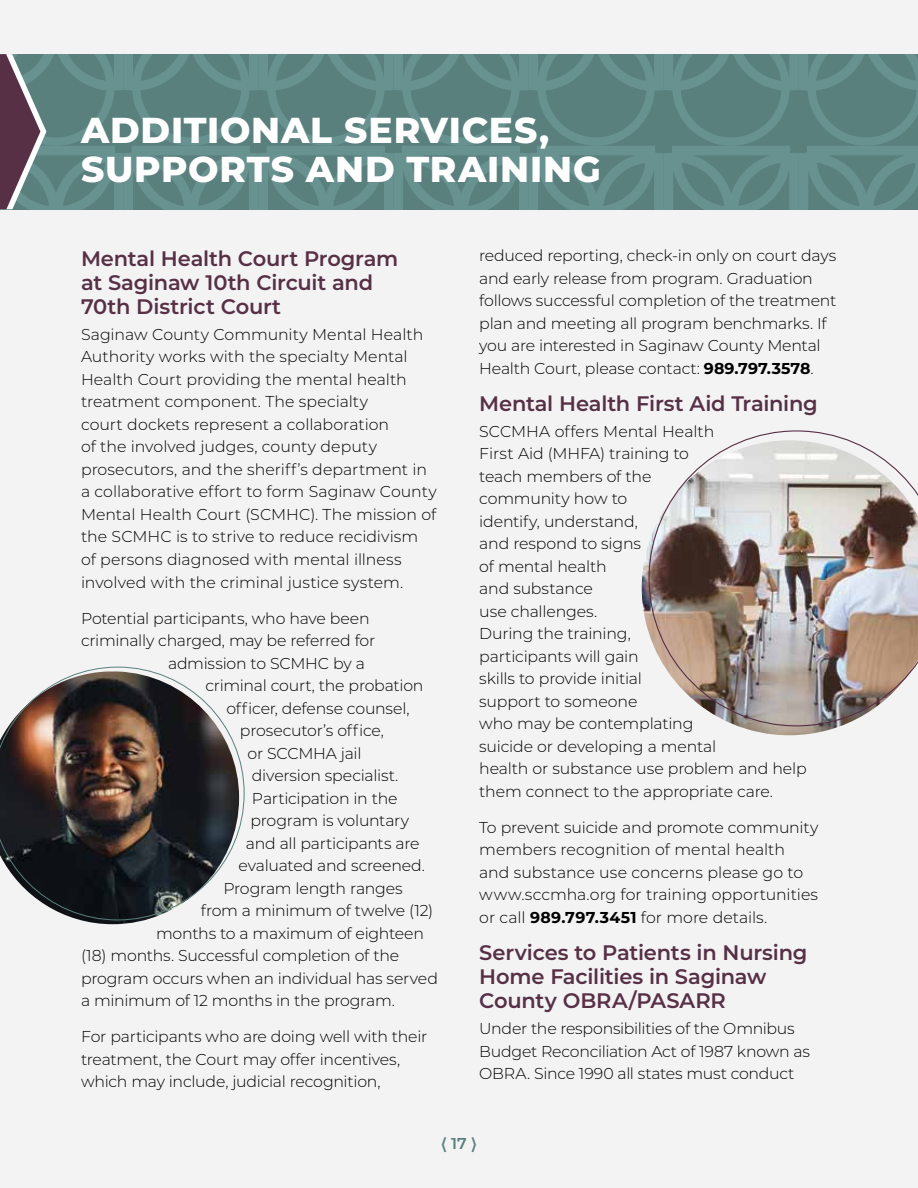
<style>
.page{position:relative;width:918px;height:1188px;background:#f3f3f3}
.page>*{position:absolute;margin:0;border:0;box-sizing:border-box;transform-origin:0 0}
.t1{font:800 36px/39px "Montserrat";letter-spacing:.025em;color:#fff}
.t2{font:600 21px/24px "Montserrat";letter-spacing:-.01em;color:#573045}
.t3{font:300 15.75px/22.5px "Montserrat";letter-spacing:-.01em;color:#000}
.t4{font:600 15.75px "Montserrat";color:#5a807e}
.s1{font-weight:700}
</style>
<div class="page">
<div style="left:0;top:54px;width:918px;height:155px;background:linear-gradient(to right,#5f8785,#5f8785)"></div>
<svg style="left:0;top:54px;width:46px;height:155px;background:#6f6a73"></svg>
<img style="left:642px;top:547px;width:198px;height:188px">
<img style="left:648px;top:430px;width:270px;height:296px">
<img style="left:0;top:667px;width:245px;height:253px">
<h1 class="t1" style="left:81px;top:108px;width:521px">ADDITIONAL SERVICES,<br>SUPPORTS AND TRAINING</h1>
<h2 class="t2" style="left:81px;top:246px;width:319px">Mental Health Court Program at Saginaw 10th Circuit and<br>70th District Court</h2>
<p class="t3" style="left:81px;top:323px;width:357px">Saginaw County Community Mental Health Authority works with the specialty Mental Health Court providing the mental health treatment component. The specialty<br>court dockets represent a collaboration<br>of the involved judges, county deputy prosecutors, and the sheriff’s department in a collaborative effort to form Saginaw County Mental Health Court (SCMHC). The mission of the SCMHC is to strive to reduce recidivism of persons diagnosed with mental illness involved with the criminal justice system.</p>
<p class="t3" style="left:81px;top:606px;width:290px">Potential participants, who have been</p>
<p class="t3" style="left:81px;top:629px;width:296px">criminally charged, may be referred for</p>
<p class="t3" style="left:168px;top:651px;width:198px">admission to SCMHC by a</p>
<p class="t3" style="left:206px;top:674px;width:220px">criminal court, the probation</p>
<p class="t3" style="left:226px;top:696px;width:185px">officer, defense counsel,</p>
<p class="t3" style="left:240px;top:719px;width:145px">prosecutor’s office,</p>
<p class="t3" style="left:247px;top:741px;width:115px">or SCCMHA jail</p>
<p class="t3" style="left:252px;top:764px;width:148px">diversion specialist.</p>
<p class="t3" style="left:252px;top:786px;width:147px">Participation in the</p>
<p class="t3" style="left:251px;top:809px;width:160px">program is voluntary</p>
<p class="t3" style="left:246px;top:831px;width:175px">and all participants are</p>
<p class="t3" style="left:238px;top:854px;width:188px">evaluated and screened.</p>
<p class="t3" style="left:224px;top:876px;width:181px">Program length ranges</p>
<p class="t3" style="left:201px;top:899px;width:234px">from a minimum of twelve (12)</p>
<p class="t3" style="left:156px;top:921px;width:270px">months to a maximum of eighteen</p>
<p class="t3" style="left:81px;top:944px;width:320px">(18) months. Successful completion of the</p>
<p class="t3" style="left:81px;top:966px;width:359px">program occurs when an individual has served</p>
<p class="t3" style="left:81px;top:989px;width:315px">a minimum of 12 months in the program.</p>
<p class="t3" style="left:81px;top:1025px;width:348px">For participants who are doing well with their treatment, the Court may offer incentives, which may include, judicial recognition,</p>
<p class="t3" style="left:479px;top:244px;width:359px">reduced reporting, check-in only on court days and early release from program. Graduation follows successful completion of the treatment plan and meeting all program benchmarks. If you are interested in Saginaw County Mental Health Court, please contact: <span class="s1">989.797.3578</span>.</p>
<h2 class="t2" style="left:479px;top:391px;width:340px">Mental Health First Aid Training</h2>
<p class="t3" style="left:479px;top:420px;width:329px">SCCMHA offers Mental Health<br>First Aid (MHFA) training to<br>teach members of the<br>community how to<br>identify, understand,<br>and respond to signs<br>of mental health<br>and substance<br>use challenges.<br>During the training,<br>participants will gain<br>skills to provide initial<br>support to someone<br>who may be contemplating<br>suicide or developing a mental<br>health or substance use problem and help them connect to the appropriate care.</p>
<p class="t3" style="left:479px;top:816px;width:341px">To prevent suicide and promote community members recognition of mental health and substance use concerns please go to www.sccmha.org for training opportunities or call <span class="s1">989.797.3451</span> for more details.</p>
<h2 class="t2" style="left:479px;top:940px;width:330px">Services to Patients in Nursing<br>Home Facilities in Saginaw<br>County OBRA/PASARR</h2>
<p class="t3" style="left:479px;top:1017px;width:332px">Under the responsibilities of the Omnibus<br>Budget Reconciliation Act of 1987 known as<br>OBRA. Since 1990 all states must conduct</p>
<p class="t4" style="left:441px;top:1132px;width:37px">⟨ 17 ⟩</p>
</div>
